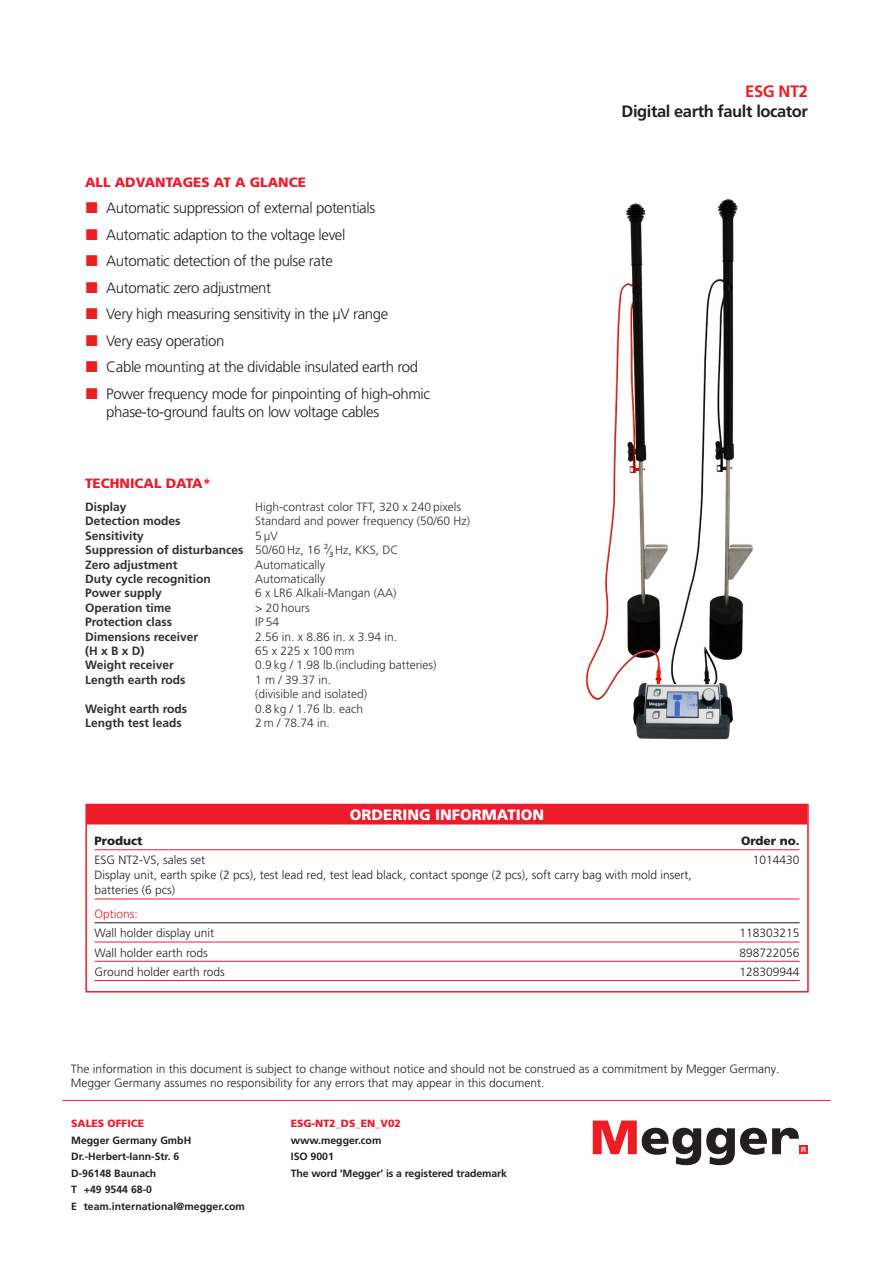
<style>
.page{position:relative;width:893px;height:1263px;background:#fff}
.page>*{position:absolute;margin:0;border:0;box-sizing:border-box;transform-origin:0 0}
.Product_Description{font:700 16.5px "Frutiger LT Pro";letter-spacing:-.025em;color:#231f20}
.Product_Name{font:700 16.5px "Frutiger LT Pro";letter-spacing:-.025em;color:#ee1d23}
.t1{font:300 15px/18px "Frutiger LT Pro";letter-spacing:-.025em;color:#231f20}
.Ordering_Information_Heading{font:900 15px "Frutiger LT Pro";color:#fff}
.Absatzformat_2{font:900 13.5px "Frutiger LT Pro";color:#ee1b2c}
.SpecifitcationsHead{font:300 12px/14.4px "Frutiger LT Pro";color:#312f30}
.SpecifitcationsHead-2{font:700 12px/14.4px "Frutiger LT Pro";color:#312f30}
.Item__Qty__Cat__No__Content{font:300 12px/15px "Frutiger LT Pro";color:#231f20}
.Product_Description-2{font:300 12px/14.4px "Frutiger LT Pro";color:#231f20}
.Item__Qty__Cat__No__Heading{font:900 12px "Frutiger LT Pro";color:#231f20}
.Included_Optional_Accessories_Heading{font:300 12px "Frutiger LT Pro";color:#ee1b2c}
.SpecifitcationsHead-3{font:300 12px "Frutiger LT Pro";color:#231f20}
.Addresses{font:700 10.5px "Frutiger LT Pro";color:#231f20}
.Address_Heading{font:900 10.5px "Frutiger LT Pro";color:#ee1b2c}
.s1{font-weight:300}
.s2{font-weight:300;color:#231f20}
</style>
<div class="page">
<hr style="left:63px;top:1100px;width:767px;height:1px;background:#ee1b2c">
<div style="left:799px;top:1145px;width:9px;height:9px;background:#ee1d23"></div>
<svg style="left:593px;top:1120px;width:213px;height:45px"></svg>
<div style="left:87px;top:805px;width:720px;height:19px;background:#ee1b2c"></div>
<hr style="left:95px;top:849px;width:704px;height:1px;background:#ee1b2c">
<hr style="left:95px;top:899px;width:704px;height:1px;background:#ee1b2c">
<hr style="left:95px;top:922px;width:704px;height:1px;background:#231f20">
<hr style="left:95px;top:942px;width:704px;height:1px;background:#ee1b2c">
<hr style="left:95px;top:961px;width:704px;height:1px;background:#ee1b2c">
<hr style="left:95px;top:980px;width:704px;height:1px;background:#ee1b2c">
<div style="left:85px;top:804px;width:724px;height:188px;border:2px solid #ee1b2c"></div>
<img style="left:585px;top:199px;width:168px;height:541px">
<p class="Absatzformat_2" style="left:85px;top:174px;width:222px">ALL ADVANTAGES AT A GLANCE</p>
<p class="t1" style="left:106px;top:199px;width:270px">Automatic suppression of external potentials</p>
<p class="t1" style="left:106px;top:225px;width:241px">Automatic adaption to the voltage level</p>
<p class="t1" style="left:106px;top:252px;width:228px">Automatic detection of the pulse rate</p>
<p class="t1" style="left:106px;top:279px;width:166px">Automatic zero adjustment</p>
<p class="t1" style="left:106px;top:305px;width:283px">Very high measuring sensitivity in the µV range</p>
<p class="t1" style="left:106px;top:332px;width:120px">Very easy operation</p>
<p class="t1" style="left:106px;top:358px;width:313px">Cable mounting at the dividable insulated earth rod</p>
<p class="t1" style="left:106px;top:385px;width:325px">Power frequency mode for pinpointing of high-ohmic phase-to-ground faults on low voltage cables</p>
<h5 class="Absatzformat_2" style="left:85px;top:475px;width:128px">TECHNICAL DATA*</h5>
<p class="SpecifitcationsHead-2" style="left:85px;top:500px;width:43px">Display</p>
<p class="SpecifitcationsHead" style="left:255px;top:500px;width:208px">High-contrast color TFT, 320 x 240 pixels</p>
<p class="SpecifitcationsHead-2" style="left:85px;top:514px;width:97px">Detection modes</p>
<p class="SpecifitcationsHead" style="left:255px;top:514px;width:216px">Standard and power frequency (50/60 Hz)</p>
<p class="SpecifitcationsHead-2" style="left:85px;top:528px;width:60px">Sensitivity</p>
<p class="SpecifitcationsHead-2" style="left:85px;top:528px;width:315px;text-indent:170px"><span class="s1">5μV<br></span>Suppression of disturbances <span class="s1">50/60 Hz, 16</span> <span class="s2">²/</span> <span class="s1">Hz, KKS, DC</span></p>
<p class="SpecifitcationsHead-3" style="left:329px;top:551px;width:6px">³</p>
<p class="SpecifitcationsHead-2" style="left:85px;top:557px;width:94px">Zero adjustment</p>
<p class="SpecifitcationsHead" style="left:255px;top:557px;width:71px">Automatically</p>
<p class="SpecifitcationsHead-2" style="left:85px;top:572px;width:127px">Duty cycle recognition</p>
<p class="SpecifitcationsHead" style="left:255px;top:572px;width:71px">Automatically</p>
<p class="SpecifitcationsHead-2" style="left:85px;top:586px;width:78px">Power supply</p>
<p class="SpecifitcationsHead" style="left:255px;top:586px;width:143px">6 x LR6 Alkali-Mangan (AA)</p>
<p class="SpecifitcationsHead-2" style="left:85px;top:600px;width:88px">Operation time</p>
<p class="SpecifitcationsHead" style="left:255px;top:600px;width:56px">&gt; 20 hours</p>
<p class="SpecifitcationsHead-2" style="left:85px;top:615px;width:89px">Protection class</p>
<p class="SpecifitcationsHead" style="left:255px;top:615px;width:26px">IP 54</p>
<p class="SpecifitcationsHead-2" style="left:85px;top:629px;width:115px">Dimensions receiver</p>
<p class="SpecifitcationsHead" style="left:255px;top:629px;width:144px">2.56 in. x 8.86 in. x 3.94 in.</p>
<p class="SpecifitcationsHead-2" style="left:85px;top:644px;width:61px">(H x B x D)</p>
<p class="SpecifitcationsHead" style="left:255px;top:644px;width:101px">65 x 225 x 100 mm</p>
<p class="SpecifitcationsHead-2" style="left:85px;top:658px;width:90px">Weight receiver</p>
<p class="SpecifitcationsHead" style="left:255px;top:658px;width:183px">0.9 kg / 1.98 lb.(including batteries)</p>
<p class="SpecifitcationsHead-2" style="left:85px;top:672px;width:102px">Length earth rods</p>
<p class="SpecifitcationsHead" style="left:255px;top:672px;width:114px">1 m / 39.37 in. (divisible and isolated)</p>
<p class="SpecifitcationsHead-2" style="left:85px;top:701px;width:104px">Weight earth rods</p>
<p class="SpecifitcationsHead" style="left:255px;top:701px;width:110px">0.8 kg / 1.76 lb. each</p>
<p class="SpecifitcationsHead-2" style="left:85px;top:716px;width:98px">Length test leads</p>
<p class="SpecifitcationsHead" style="left:255px;top:716px;width:76px">2 m / 78.74 in.</p>
<p class="Ordering_Information_Heading" style="left:350px;top:805px;width:196px">ORDERING INFORMATION</p>
<p class="Product_Name" style="left:745px;top:82px;width:64px">ESG NT2</p>
<p class="Product_Description" style="left:621px;top:102px;width:188px">Digital earth fault locator</p>
<p class="Item__Qty__Cat__No__Heading" style="left:95px;top:834px;width:49px">Product</p>
<p class="Item__Qty__Cat__No__Heading" style="left:741px;top:834px;width:60px">Order no.</p>
<p class="Item__Qty__Cat__No__Content" style="left:95px;top:853px;width:112px">ESG NT2-VS, sales set</p>
<p class="Item__Qty__Cat__No__Content" style="left:753px;top:853px;width:48px">1014430</p>
<p class="Item__Qty__Cat__No__Content" style="left:95px;top:868px;width:599px">Display unit, earth spike (2 pcs), test lead red, test lead black, contact sponge (2 pcs), soft carry bag with mold insert, batteries (6 pcs)</p>
<p class="Included_Optional_Accessories_Heading" style="left:95px;top:907px;width:45px">Options:</p>
<p class="Item__Qty__Cat__No__Content" style="left:95px;top:926px;width:121px">Wall holder display unit</p>
<p class="Item__Qty__Cat__No__Content" style="left:739px;top:926px;width:62px">118303215</p>
<p class="Item__Qty__Cat__No__Content" style="left:95px;top:945px;width:115px">Wall holder earth rods</p>
<p class="Item__Qty__Cat__No__Content" style="left:739px;top:945px;width:62px">898722056</p>
<p class="Item__Qty__Cat__No__Content" style="left:95px;top:964px;width:132px">Ground holder earth rods</p>
<p class="Item__Qty__Cat__No__Content" style="left:739px;top:964px;width:62px">128309944</p>
<p class="Product_Description-2" style="left:71px;top:1061px;width:710px">The information in this document is subject to change without notice and should not be construed as a commitment by Megger Germany.<br>Megger Germany assumes no responsibility for any errors that may appear in this document.</p>
<p class="Address_Heading" style="left:71px;top:1117px;width:75px">SALES OFFICE</p>
<p class="Addresses" style="left:71px;top:1134px;width:122px">Megger Germany GmbH</p>
<p class="Addresses" style="left:71px;top:1150px;width:110px">Dr.-Herbert-Iann-Str. 6</p>
<p class="Addresses" style="left:71px;top:1167px;width:87px">D-96148 Baunach</p>
<p class="Addresses" style="left:71px;top:1183px;width:82px">T +49 9544 68-0</p>
<p class="Addresses" style="left:71px;top:1200px;width:175px">E team.international@megger.com</p>
<p class="Address_Heading" style="left:291px;top:1117px;width:112px">ESG-NT2_DS_EN_V02</p>
<p class="Addresses" style="left:291px;top:1134px;width:92px">www.megger.com</p>
<p class="Addresses" style="left:291px;top:1150px;width:45px">ISO 9001</p>
<p class="Addresses" style="left:291px;top:1167px;width:218px">The word ‘Megger’ is a registered trademark</p>
</div>
